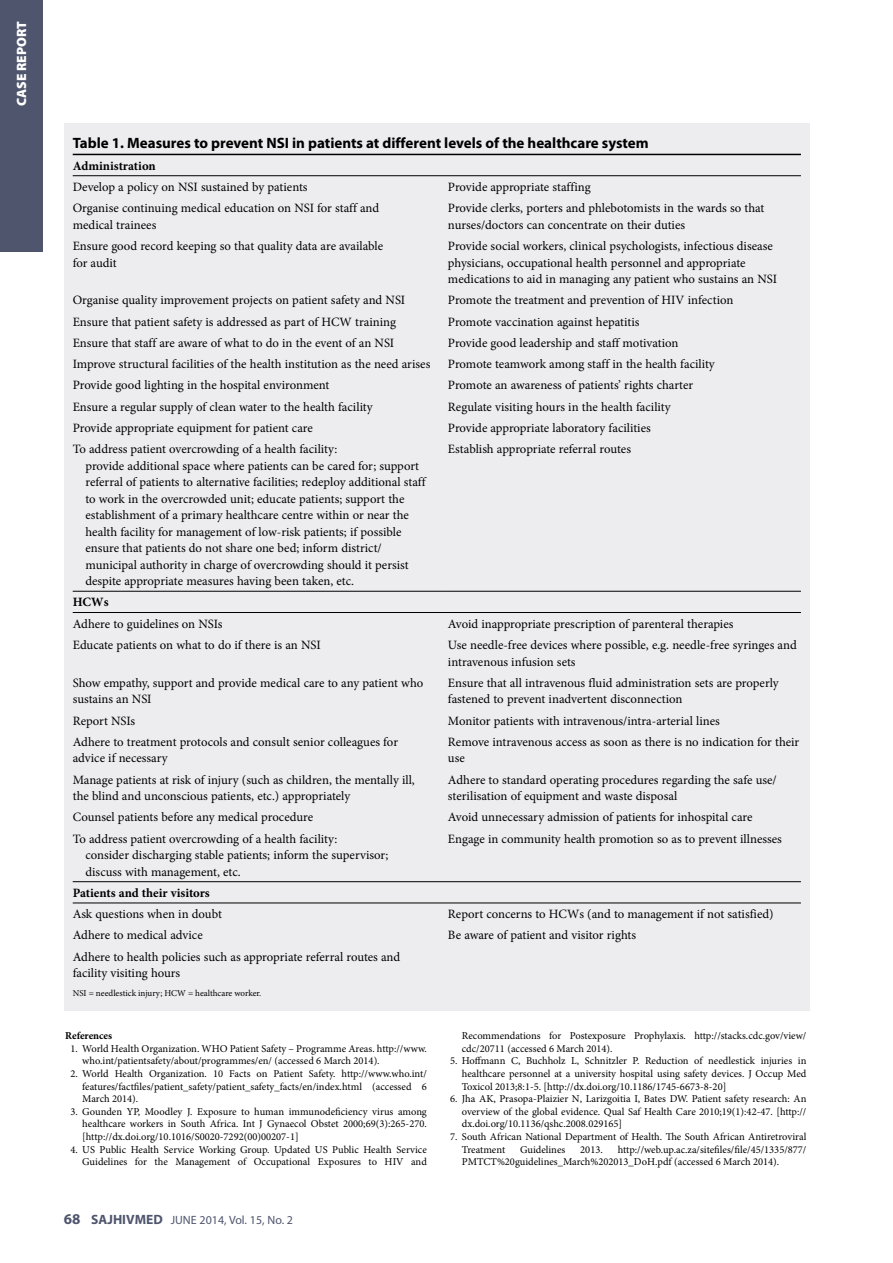
<style>
.page{position:relative;width:893px;height:1263px;background:#fff}
.page>*{position:absolute;margin:0;border:0;box-sizing:border-box;transform-origin:0 0}
.t1{font:700 15px "Myriad Pro";color:#000}
.t2{font:900 13.5px "Myriad Pro";color:#fff}
.t3{font:12.75px/16.5px "Minion Pro";color:#000}
.t4{font:700 12.75px "Minion Pro";color:#000}
.t5{font:12px "Myriad Pro";color:#4f556d}
.t6{font:10.5px/12.6px "Minion Pro";color:#000}
.t7{font:700 10.5px "Minion Pro";letter-spacing:-.005em;color:#000}
.t8{font:9px "Minion Pro";color:#000}
.s1{font-weight:700;font-size:15px}
.s2{font-weight:700;font-size:13.5px}
</style>
<div class="page">
<div style="left:0;top:0;width:43px;height:252px;background:#4f556d"></div>
<div style="left:64px;top:123px;width:745px;height:887px;background:#edecef"></div>
<hr style="left:73px;top:154px;width:375px;height:1px;background:#000">
<hr style="left:448px;top:154px;width:353px;height:1px;background:#000">
<hr style="left:73px;top:175px;width:375px;height:1px;background:#000">
<hr style="left:448px;top:175px;width:353px;height:1px;background:#000">
<hr style="left:73px;top:591px;width:375px;height:1px;background:#000">
<hr style="left:448px;top:591px;width:353px;height:1px;background:#000">
<hr style="left:73px;top:612px;width:375px;height:1px;background:#000">
<hr style="left:448px;top:612px;width:353px;height:1px;background:#000">
<hr style="left:73px;top:881px;width:375px;height:1px;background:#000">
<hr style="left:448px;top:881px;width:353px;height:1px;background:#000">
<hr style="left:73px;top:902px;width:375px;height:1px;background:#000">
<hr style="left:448px;top:902px;width:353px;height:1px;background:#000">
<p class="t2" style="left:14px;top:106px;width:86px;rotate:-90deg">CASE REPORT</p>
<p class="t1" style="left:73px;top:135px;width:578px">Table 1. Measures to prevent NSI in patients at different levels of the healthcare system</p>
<p class="t4" style="left:73px;top:157px;width:85px">Administration</p>
<p class="t3" style="left:73px;top:179px;width:236px">Develop a policy on NSI sustained by patients</p>
<p class="t3" style="left:448px;top:179px;width:144px">Provide appropriate staffing</p>
<p class="t3" style="left:73px;top:200px;width:308px">Organise continuing medical education on NSI for staff and medical trainees</p>
<p class="t3" style="left:448px;top:200px;width:318px">Provide clerks, porters and phlebotomists in the wards so that nurses/doctors can concentrate on their duties</p>
<p class="t3" style="left:73px;top:238px;width:312px">Ensure good record keeping so that quality data are available for audit</p>
<p class="t3" style="left:448px;top:238px;width:331px">Provide social workers, clinical psychologists, infectious disease physicians, occupational health personnel and appropriate medications to aid in managing any patient who sustains an NSI</p>
<p class="t3" style="left:73px;top:292px;width:334px">Organise quality improvement projects on patient safety and NSI</p>
<p class="t3" style="left:448px;top:292px;width:287px">Promote the treatment and prevention of HIV infection</p>
<p class="t3" style="left:73px;top:313px;width:325px">Ensure that patient safety is addressed as part of HCW training</p>
<p class="t3" style="left:448px;top:313px;width:193px">Promote vaccination against hepatitis</p>
<p class="t3" style="left:73px;top:335px;width:323px">Ensure that staff are aware of what to do in the event of an NSI</p>
<p class="t3" style="left:448px;top:335px;width:232px">Provide good leadership and staff motivation</p>
<p class="t3" style="left:73px;top:356px;width:359px">Improve structural facilities of the health institution as the need arises</p>
<p class="t3" style="left:448px;top:356px;width:268px">Promote teamwork among staff in the health facility</p>
<p class="t3" style="left:73px;top:377px;width:258px">Provide good lighting in the hospital environment</p>
<p class="t3" style="left:448px;top:377px;width:247px">Promote an awareness of patients’ rights charter</p>
<p class="t3" style="left:73px;top:398px;width:301px">Ensure a regular supply of clean water to the health facility</p>
<p class="t3" style="left:448px;top:398px;width:224px">Regulate visiting hours in the health facility</p>
<p class="t3" style="left:73px;top:420px;width:242px">Provide appropriate equipment for patient care</p>
<p class="t3" style="left:448px;top:420px;width:204px">Provide appropriate laboratory facilities</p>
<p class="t3" style="left:85px;top:441px;width:342px;text-indent:-13px">To address patient overcrowding of a health facility:<br>provide additional space where patients can be cared for; support referral of patients to alternative facilities; redeploy additional staff to work in the overcrowded unit; educate patients; support the establishment of a primary healthcare centre within or near the health facility for management of low-risk patients; if possible ensure that patients do not share one bed; inform district/ municipal authority in charge of overcrowding should it persist despite appropriate measures having been taken, etc.</p>
<p class="t3" style="left:448px;top:441px;width:185px">Establish appropriate referral routes</p>
<p class="t4" style="left:73px;top:593px;width:37px">HCWs</p>
<p class="t3" style="left:73px;top:615px;width:151px">Adhere to guidelines on NSIs</p>
<p class="t3" style="left:448px;top:615px;width:287px">Avoid inappropriate prescription of parenteral therapies</p>
<p class="t3" style="left:73px;top:637px;width:249px">Educate patients on what to do if there is an NSI</p>
<p class="t3" style="left:448px;top:637px;width:350px">Use needle-free devices where possible, e.g. needle-free syringes and intravenous infusion sets</p>
<p class="t3" style="left:73px;top:674px;width:352px">Show empathy, support and provide medical care to any patient who sustains an NSI</p>
<p class="t3" style="left:448px;top:674px;width:332px">Ensure that all intravenous fluid administration sets are properly fastened to prevent inadvertent disconnection</p>
<p class="t3" style="left:73px;top:712px;width:64px">Report NSIs</p>
<p class="t3" style="left:448px;top:712px;width:273px">Monitor patients with intravenous/intra-arterial lines</p>
<p class="t3" style="left:73px;top:733px;width:327px">Adhere to treatment protocols and consult senior colleagues for advice if necessary</p>
<p class="t3" style="left:448px;top:733px;width:353px">Remove intravenous access as soon as there is no indication for their use</p>
<p class="t3" style="left:73px;top:771px;width:344px">Manage patients at risk of injury (such as children, the mentally ill, the blind and unconscious patients, etc.) appropriately</p>
<p class="t3" style="left:448px;top:771px;width:330px">Adhere to standard operating procedures regarding the safe use/ sterilisation of equipment and waste disposal</p>
<p class="t3" style="left:73px;top:809px;width:242px">Counsel patients before any medical procedure</p>
<p class="t3" style="left:448px;top:809px;width:306px">Avoid unnecessary admission of patients for inhospital care</p>
<p class="t3" style="left:85px;top:830px;width:305px;text-indent:-13px">To address patient overcrowding of a health facility:<br>consider discharging stable patients; inform the supervisor; discuss with management, etc.</p>
<p class="t3" style="left:448px;top:830px;width:335px">Engage in community health promotion so as to prevent illnesses</p>
<p class="t4" style="left:73px;top:884px;width:139px">Patients and their visitors</p>
<p class="t3" style="left:73px;top:906px;width:151px">Ask questions when in doubt</p>
<p class="t3" style="left:448px;top:906px;width:327px">Report concerns to HCWs (and to management if not satisfied)</p>
<p class="t3" style="left:73px;top:927px;width:132px">Adhere to medical advice</p>
<p class="t3" style="left:448px;top:927px;width:190px">Be aware of patient and visitor rights</p>
<p class="t3" style="left:73px;top:948px;width:329px">Adhere to health policies such as appropriate referral routes and facility visiting hours</p>
<p class="t8" style="left:73px;top:987px;width:190px">NSI = needlestick injury; HCW = healthcare worker.</p>
<p class="t7" style="left:65px;top:1028px;width:48px">References</p>
<p class="t6" style="left:82px;top:1042px;width:346px;text-indent:-12px">1. World Health Organization. WHO Patient Safety – Programme Areas. http://www. who.int/patientsafety/about/programmes/en/ (accessed 6 March 2014).</p>
<p class="t6" style="left:82px;top:1067px;width:346px;text-align:justify;text-indent:-12px">2. World Health Organization. 10 Facts on Patient Safety. http://www.who.int/ features/factfiles/patient_safety/patient_safety_facts/en/index.html (accessed 6<br>March 2014).</p>
<p class="t6" style="left:82px;top:1105px;width:346px;text-align:justify;text-indent:-12px">3. Gounden YP, Moodley J. Exposure to human immunodeficiency virus among healthcare workers in South Africa. Int J Gynaecol Obstet 2000;69(3):265-270. [http://dx.doi.org/10.1016/S0020-7292(00)00207-1]</p>
<p class="t6" style="left:71px;top:1143px;width:358px;text-align:right">4. US Public Health Service Working Group. Updated US Public Health Service<br>Guidelines for the Management of Occupational Exposures to HIV and</p>
<p class="t5" style="left:64px;top:1213px;width:231px"><span class="s1">68</span> <span class="s2">SAJHIVMED</span> JUNE 2014, Vol. 15, No. 2</p>
<p class="t6" style="left:462px;top:1030px;width:346px">Recommendations for Postexposure Prophylaxis. http://stacks.cdc.gov/view/ cdc/20711 (accessed 6 March 2014).</p>
<p class="t6" style="left:462px;top:1055px;width:346px;text-align:justify;text-indent:-12px">5. Hoffmann C, Buchholz L, Schnitzler P. Reduction of needlestick injuries in healthcare personnel at a university hospital using safety devices. J Occup Med Toxicol 2013;8:1-5. [http://dx.doi.org/10.1186/1745-6673-8-20]</p>
<p class="t6" style="left:462px;top:1093px;width:346px;text-align:justify;text-indent:-12px">6. Jha AK, Prasopa-Plaizier N, Larizgoitia I, Bates DW. Patient safety research: An overview of the global evidence. Qual Saf Health Care 2010;19(1):42-47. [http:// dx.doi.org/10.1136/qshc.2008.029165]</p>
<p class="t6" style="left:462px;top:1130px;width:346px;text-indent:-12px">7. South African National Department of Health. The South African Antiretroviral<br>Treatment</p>
<p class="t6" style="left:462px;top:1143px;width:346px;text-indent:156px">http://web.up.ac.za/sitefiles/file/45/1335/877/<br>PMTCT%20guidelines_March%202013_DoH.pdf (accessed 6 March 2014).</p>
<p class="t6" style="left:520px;top:1143px;width:47px">Guidelines</p>
<p class="t6" style="left:580px;top:1143px;width:24px">2013.</p>
</div>
